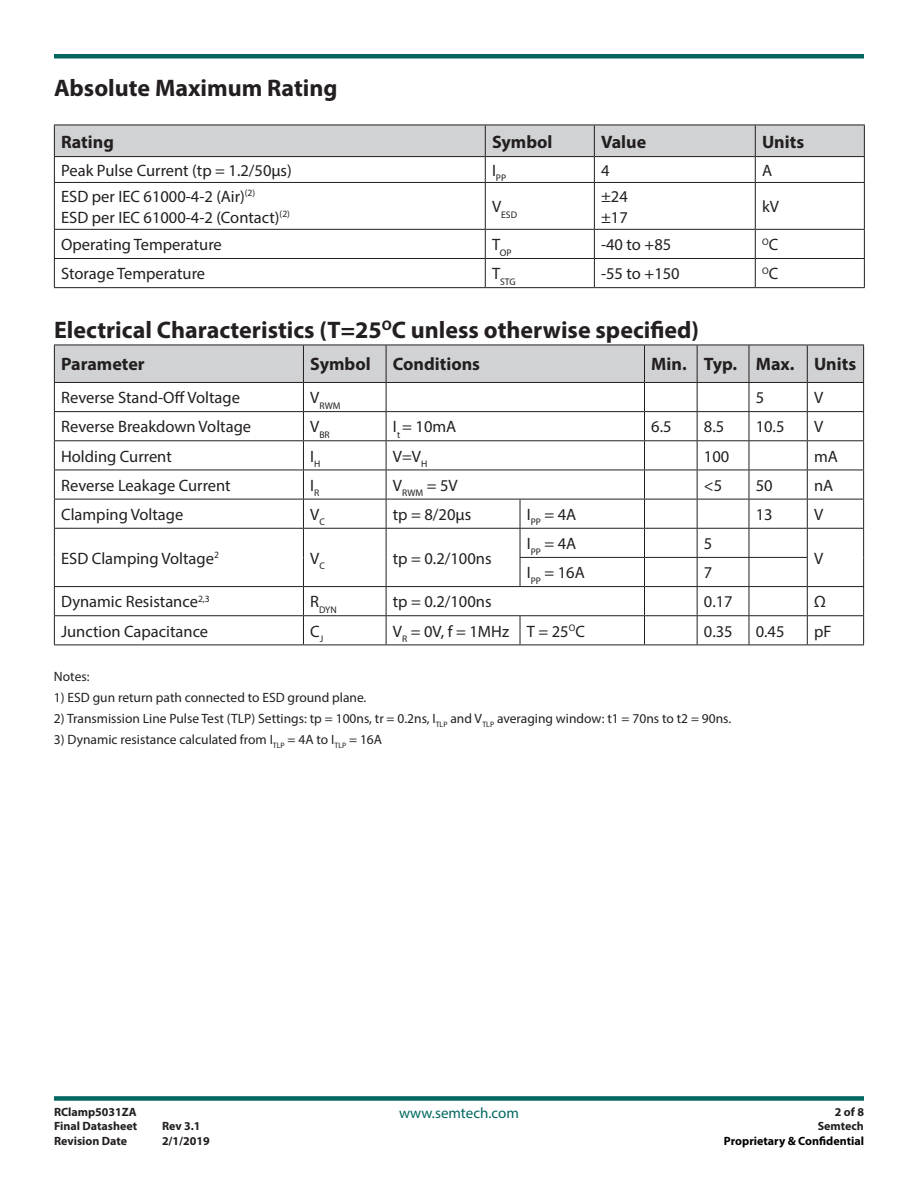
<style>
.page{position:relative;width:918px;height:1188px;background:#fff}
.page>*{position:absolute;margin:0;border:0;box-sizing:border-box;transform-origin:0 0}
.Heading_1_-_16pt{font:700 24px "Myriad Pro";color:#231f20}
.Table_heading_12pt{font:700 18px "Myriad Pro";color:#231f20}
.Body_paragraph{font:16.5px "Myriad Pro";color:#231f20}
.Table_Text{font:16.5px "Myriad Pro";color:#231f20}
.t1{font:15px "Myriad Pro";color:#00665f}
.Notes{font:13.5px "Myriad Pro";color:#231f20}
.t2{font:700 12px/14.4px "Myriad Pro";color:#231f20}
.t3{font:700 12px "Myriad Pro";color:#000}
.Body_paragraph-2{font:9.6px "Myriad Pro";color:#231f20}
.s1{font-size:16.5px}
</style>
<div class="page">
<div style="left:54px;top:1096px;width:810px;height:5px;background:#00665f"></div>
<hr style="left:54px;top:54px;width:810px;height:4px;background:#00665f">
<svg style="left:54px;top:126px;width:811px;height:56px"></svg>
<hr style="left:54px;top:182px;width:431px;height:1px;background:#231f20">
<hr style="left:54px;top:183px;width:1px;height:46px;background:#231f20">
<hr style="left:485px;top:182px;width:109px;height:1px;background:#231f20">
<hr style="left:485px;top:183px;width:1px;height:46px;background:#231f20">
<hr style="left:594px;top:182px;width:161px;height:1px;background:#231f20">
<hr style="left:594px;top:183px;width:1px;height:46px;background:#231f20">
<hr style="left:755px;top:182px;width:110px;height:1px;background:#231f20">
<hr style="left:755px;top:183px;width:1px;height:46px;background:#231f20">
<hr style="left:864px;top:183px;width:1px;height:46px;background:#231f20">
<hr style="left:54px;top:229px;width:431px;height:1px;background:#231f20">
<hr style="left:755px;top:229px;width:110px;height:1px;background:#231f20">
<hr style="left:54px;top:258px;width:431px;height:1px;background:#231f20">
<svg style="left:54px;top:230px;width:1px;height:57px"></svg>
<hr style="left:485px;top:258px;width:109px;height:1px;background:#231f20">
<svg style="left:485px;top:230px;width:1px;height:57px"></svg>
<hr style="left:594px;top:258px;width:161px;height:1px;background:#231f20">
<svg style="left:594px;top:230px;width:1px;height:57px"></svg>
<hr style="left:755px;top:258px;width:110px;height:1px;background:#231f20">
<svg style="left:755px;top:230px;width:1px;height:57px"></svg>
<svg style="left:864px;top:230px;width:1px;height:57px"></svg>
<hr style="left:54px;top:287px;width:431px;height:1px;background:#231f20">
<hr style="left:485px;top:287px;width:109px;height:1px;background:#231f20">
<hr style="left:594px;top:287px;width:161px;height:1px;background:#231f20">
<hr style="left:755px;top:287px;width:110px;height:1px;background:#231f20">
<hr style="left:485px;top:229px;width:109px;height:1px;background:#231f20">
<hr style="left:594px;top:229px;width:161px;height:1px;background:#231f20">
<hr style="left:54px;top:125px;width:431px;height:1px;background:#231f20">
<hr style="left:54px;top:125px;width:1px;height:31px;background:#231f20">
<hr style="left:485px;top:125px;width:109px;height:1px;background:#231f20">
<hr style="left:485px;top:125px;width:1px;height:31px;background:#231f20">
<hr style="left:594px;top:125px;width:161px;height:1px;background:#231f20">
<hr style="left:594px;top:125px;width:1px;height:31px;background:#231f20">
<hr style="left:755px;top:125px;width:110px;height:1px;background:#231f20">
<hr style="left:755px;top:125px;width:1px;height:31px;background:#231f20">
<hr style="left:864px;top:125px;width:1px;height:31px;background:#231f20">
<hr style="left:54px;top:645px;width:249px;height:1px;background:#231f20">
<hr style="left:303px;top:645px;width:83px;height:1px;background:#231f20">
<hr style="left:386px;top:645px;width:134px;height:1px;background:#231f20">
<hr style="left:807px;top:645px;width:57px;height:1px;background:#231f20">
<hr style="left:520px;top:645px;width:125px;height:1px;background:#231f20">
<hr style="left:645px;top:645px;width:52px;height:1px;background:#231f20">
<hr style="left:697px;top:645px;width:52px;height:1px;background:#231f20">
<hr style="left:749px;top:645px;width:58px;height:1px;background:#231f20">
<svg style="left:54px;top:345px;width:810px;height:300px"></svg>
<p class="Heading_1_-_16pt" style="left:54px;top:72px;width:285px">Absolute Maximum Rating</p>
<p class="Table_heading_12pt" style="left:61px;top:130px;width:54px">Rating</p>
<p class="Table_heading_12pt" style="left:492px;top:130px;width:62px">Symbol</p>
<p class="Table_heading_12pt" style="left:601px;top:130px;width:47px">Value</p>
<p class="Table_heading_12pt" style="left:762px;top:130px;width:44px">Units</p>
<p class="Body_paragraph" style="left:61px;top:160px;width:232px">Peak Pulse Current (tp = 1.2/50µs)</p>
<p class="Body_paragraph-2" style="left:492px;top:172px;width:16px"><sup>I</sup>PP</p>
<p class="Body_paragraph" style="left:601px;top:160px;width:10px">4</p>
<p class="Body_paragraph" style="left:762px;top:160px;width:12px">A</p>
<p class="Body_paragraph" style="left:61px;top:186px;width:196px">ESD per IEC 61000-4-2 (Air)<sup>(2)</sup></p>
<p class="Body_paragraph" style="left:61px;top:207px;width:230px">ESD per IEC 61000-4-2 (Contact)<sup>(2)</sup></p>
<p class="Body_paragraph" style="left:601px;top:186px;width:28px">±24</p>
<p class="Body_paragraph" style="left:601px;top:207px;width:28px">±17</p>
<p class="Body_paragraph" style="left:762px;top:196px;width:18px">kV</p>
<p class="Body_paragraph-2" style="left:492px;top:208px;width:27px"><sup>V</sup>ESD</p>
<p class="Body_paragraph" style="left:61px;top:234px;width:162px">Operating Temperature</p>
<p class="Body_paragraph-2" style="left:492px;top:246px;width:21px"><sup>T</sup>OP</p>
<p class="Body_paragraph" style="left:601px;top:234px;width:72px">-40 to +85</p>
<p class="Body_paragraph-2" style="left:762px;top:235px;width:18px">O<span class="s1">C</span></p>
<p class="Body_paragraph" style="left:61px;top:264px;width:146px">Storage Temperature</p>
<p class="Body_paragraph-2" style="left:492px;top:276px;width:25px"><sup>T</sup>STG</p>
<p class="Body_paragraph" style="left:601px;top:264px;width:80px">-55 to +150</p>
<p class="Body_paragraph-2" style="left:762px;top:265px;width:18px">O<span class="s1">C</span></p>
<p class="Heading_1_-_16pt" style="left:54px;top:314px;width:647px">Electrical Characteristics (T=25<sup>O</sup>C unless otherwise specified)</p>
<p class="Table_heading_12pt" style="left:61px;top:353px;width:85px">Parameter</p>
<p class="Table_heading_12pt" style="left:310px;top:353px;width:62px">Symbol</p>
<p class="Table_heading_12pt" style="left:393px;top:353px;width:89px">Conditions</p>
<p class="Table_heading_12pt" style="left:651px;top:353px;width:37px">Min.</p>
<p class="Table_heading_12pt" style="left:704px;top:353px;width:35px">Typ.</p>
<p class="Table_heading_12pt" style="left:756px;top:353px;width:40px">Max.</p>
<p class="Table_heading_12pt" style="left:814px;top:353px;width:44px">Units</p>
<p class="Body_paragraph" style="left:61px;top:388px;width:180px">Reverse Stand-Off Voltage</p>
<p class="Body_paragraph-2" style="left:310px;top:400px;width:32px"><sup>V</sup>RWM</p>
<p class="Body_paragraph" style="left:756px;top:388px;width:10px">5</p>
<p class="Body_paragraph" style="left:814px;top:388px;width:11px">V</p>
<p class="Body_paragraph" style="left:61px;top:417px;width:192px">Reverse Breakdown Voltage</p>
<p class="Body_paragraph-2" style="left:310px;top:429px;width:21px"><sup>V</sup>BR</p>
<p class="Body_paragraph" style="left:393px;top:417px;width:65px">I<sub>t</sub> = 10mA</p>
<p class="Body_paragraph" style="left:651px;top:417px;width:22px">6.5</p>
<p class="Body_paragraph" style="left:704px;top:417px;width:22px">8.5</p>
<p class="Body_paragraph" style="left:756px;top:417px;width:30px">10.5</p>
<p class="Body_paragraph" style="left:814px;top:417px;width:11px">V</p>
<p class="Body_paragraph" style="left:61px;top:446px;width:112px">Holding Current</p>
<p class="Body_paragraph" style="left:310px;top:446px;width:12px">I<sub>H</sub></p>
<p class="Body_paragraph" style="left:393px;top:446px;width:36px">V=V<sub>H</sub></p>
<p class="Body_paragraph" style="left:704px;top:446px;width:27px">100</p>
<p class="Body_paragraph" style="left:814px;top:446px;width:25px">mA</p>
<p class="Body_paragraph" style="left:61px;top:475px;width:171px">Reverse Leakage Current</p>
<p class="Body_paragraph" style="left:310px;top:475px;width:11px">I<sub>R</sub></p>
<p class="Body_paragraph" style="left:393px;top:475px;width:66px">V<sub>RWM</sub> = 5V</p>
<p class="Body_paragraph" style="left:704px;top:475px;width:20px">&lt;5</p>
<p class="Body_paragraph" style="left:756px;top:475px;width:18px">50</p>
<p class="Body_paragraph" style="left:814px;top:475px;width:21px">nA</p>
<p class="Body_paragraph" style="left:61px;top:504px;width:124px">Clamping Voltage</p>
<p class="Body_paragraph" style="left:310px;top:504px;width:16px">V<sub>C</sub></p>
<p class="Table_Text" style="left:393px;top:504px;width:80px">tp = 8/20μs</p>
<p class="Table_Text" style="left:527px;top:504px;width:51px">I<sub>PP</sub> = 4A</p>
<p class="Body_paragraph" style="left:756px;top:504px;width:18px">13</p>
<p class="Body_paragraph" style="left:814px;top:504px;width:11px">V</p>
<p class="Body_paragraph" style="left:61px;top:548px;width:159px">ESD Clamping Voltage<sup>2</sup></p>
<p class="Body_paragraph" style="left:310px;top:548px;width:16px">V<sub>C</sub></p>
<p class="Table_Text" style="left:393px;top:548px;width:100px">tp = 0.2/100ns</p>
<p class="Table_Text" style="left:527px;top:533px;width:51px">I<sub>PP</sub> = 4A</p>
<p class="Body_paragraph" style="left:704px;top:533px;width:10px">5</p>
<p class="Body_paragraph" style="left:814px;top:548px;width:11px">V</p>
<p class="Table_Text" style="left:527px;top:562px;width:60px">I<sub>PP</sub> = 16A</p>
<p class="Body_paragraph" style="left:704px;top:562px;width:10px">7</p>
<p class="Body_paragraph" style="left:61px;top:592px;width:150px">Dynamic Resistance<sup>2,3</sup></p>
<p class="Body_paragraph-2" style="left:310px;top:604px;width:28px"><sup>R</sup>DYN</p>
<p class="Table_Text" style="left:393px;top:592px;width:100px">tp = 0.2/100ns</p>
<p class="Body_paragraph" style="left:704px;top:592px;width:30px">0.17</p>
<p class="Body_paragraph" style="left:814px;top:592px;width:13px">Ω</p>
<p class="Body_paragraph" style="left:61px;top:621px;width:149px">Junction Capacitance</p>
<p class="Body_paragraph" style="left:310px;top:621px;width:15px">C<sub>J</sub></p>
<p class="Body_paragraph" style="left:393px;top:621px;width:118px">V<sub>R</sub> = 0V, f = 1MHz</p>
<p class="Body_paragraph" style="left:527px;top:621px;width:60px">T = 25<sup>O</sup>C</p>
<p class="Body_paragraph" style="left:704px;top:621px;width:30px">0.35</p>
<p class="Body_paragraph" style="left:756px;top:621px;width:30px">0.45</p>
<p class="Body_paragraph" style="left:814px;top:621px;width:19px">pF</p>
<p class="Notes" style="left:54px;top:668px;width:37px">Notes:</p>
<p class="Notes" style="left:54px;top:689px;width:314px">1) ESD gun return path connected to ESD ground plane.</p>
<p class="Notes" style="left:54px;top:710px;width:679px">2) Transmission Line Pulse Test (TLP) Settings: tp = 100ns, tr = 0.2ns, I<sub>TLP</sub> and V<sub>TLP</sub> averaging window: t1 = 70ns to t2 = 90ns.</p>
<p class="Notes" style="left:54px;top:731px;width:330px">3) Dynamic resistance calculated from I<sub>TLP</sub> = 4A to I<sub>TLP</sub> = 16A</p>
<p class="t2" style="left:54px;top:1104px;width:85px">RClamp5031ZA<br>Final Datasheet</p>
<p class="t2" style="left:162px;top:1119px;width:40px">Rev 3.1</p>
<p class="t2" style="left:54px;top:1133px;width:75px">Revision Date</p>
<p class="t2" style="left:162px;top:1133px;width:49px">2/1/2019</p>
<p class="t1" style="left:399px;top:1104px;width:121px">www.semtech.com</p>
<p class="t2" style="left:818px;top:1104px;width:48px;text-align:right">2 of 8<br>Semtech</p>
<p class="t3" style="left:724px;top:1133px;width:142px">Proprietary &amp; Confidential</p>
</div>
